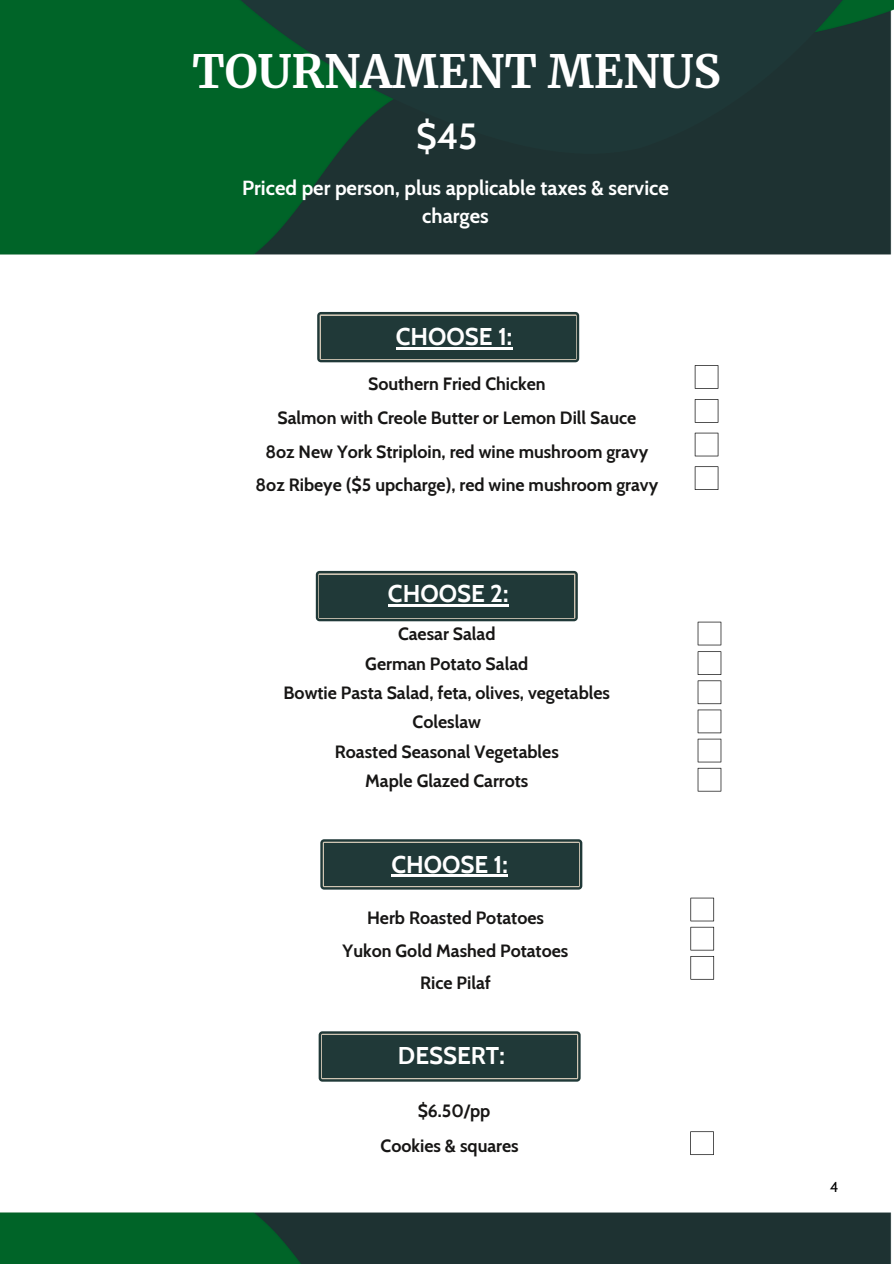
<style>
.page{position:relative;width:894px;height:1264px;background:#fff}
.page>*{position:absolute;margin:0;border:0;box-sizing:border-box;transform-origin:0 0}
.t1{font:700 45.3px "Merriweather";color:#fff}
.t2{font:600 35.4px "Cabin";color:#fff}
.t3{font:700 24.15px "Cabin";color:#fff}
.t4{font:700 20.25px/28.3px "Cabin";color:#fff;text-align:center}
.t5{font:700 17.7px "Cabin";color:#171615}
.t6{font:14.4px "Cabin";color:#000}
</style>
<div class="page">
<svg style="left:694px;top:365px;width:24px;height:24px"></svg>
<svg style="left:694px;top:399px;width:24px;height:24px"></svg>
<svg style="left:694px;top:433px;width:24px;height:23px"></svg>
<svg style="left:694px;top:466px;width:24px;height:24px"></svg>
<svg style="left:697px;top:621px;width:24px;height:24px"></svg>
<svg style="left:697px;top:651px;width:24px;height:111px"></svg>
<svg style="left:697px;top:768px;width:24px;height:23px"></svg>
<svg style="left:690px;top:897px;width:23px;height:53px"></svg>
<svg style="left:690px;top:956px;width:23px;height:23px"></svg>
<svg style="left:690px;top:1131px;width:23px;height:23px"></svg>
<img style="left:0;top:1212px;width:892px;height:51px">
<div style="left:316px;top:571px;width:261px;height:50px;background:#203938;border-radius:4px"></div>
<svg style="left:318px;top:573px;width:257px;height:46px"></svg>
<div style="left:319px;top:574px;width:255px;height:43px;background:#203938"></div>
<hr style="left:388px;top:604px;width:120px;height:2px;background:#fff">
<div style="left:317px;top:312px;width:262px;height:50px;background:#203938;border-radius:4px"></div>
<svg style="left:319px;top:314px;width:257px;height:46px"></svg>
<div style="left:321px;top:316px;width:254px;height:42px;background:#203938"></div>
<hr style="left:395px;top:347px;width:117px;height:2px;background:#fff">
<img style="left:0;top:0;width:893px;height:255px">
<svg style="left:320px;top:839px;width:262px;height:50px"></svg>
<svg style="left:323px;top:841px;width:256px;height:46px"></svg>
<div style="left:324px;top:843px;width:254px;height:42px;background:#203938"></div>
<hr style="left:391px;top:874px;width:117px;height:3px;background:#fff">
<svg style="left:318px;top:1031px;width:262px;height:50px"></svg>
<svg style="left:321px;top:1033px;width:257px;height:46px"></svg>
<div style="left:322px;top:1035px;width:254px;height:42px;background:#203938"></div>
<p class="t1" style="left:192px;top:43px;width:529px">TOURNAMENT MENUS</p>
<p class="t2" style="left:416px;top:115px;width:63px">$45</p>
<p class="t4" style="left:242px;top:173px;width:428px">Priced per person, plus applicable taxes &amp; service charges</p>
<p class="t3" style="left:395px;top:321px;width:118px">CHOOSE 1:</p>
<p class="t5" style="left:368px;top:373px;width:179px">Southern Fried Chicken</p>
<h1 class="t5" style="left:277px;top:407px;width:360px">Salmon with Creole Butter or Lemon Dill Sauce</h1>
<h2 class="t5" style="left:265px;top:440px;width:384px">8oz New York Striploin, red wine mushroom gravy</h2>
<h4 class="t5" style="left:255px;top:474px;width:404px">8oz Ribeye ($5 upcharge), red wine mushroom gravy</h4>
<p class="t3" style="left:388px;top:578px;width:122px">CHOOSE 2:</p>
<p class="t5" style="left:398px;top:623px;width:99px">Caesar Salad</p>
<p class="t5" style="left:365px;top:652px;width:164px">German Potato Salad</p>
<p class="t5" style="left:283px;top:682px;width:328px">Bowtie Pasta Salad, feta, olives, vegetables</p>
<p class="t5" style="left:412px;top:711px;width:70px">Coleslaw</p>
<p class="t5" style="left:335px;top:740px;width:225px">Roasted Seasonal Vegetables</p>
<p class="t5" style="left:365px;top:769px;width:165px">Maple Glazed Carrots</p>
<p class="t3" style="left:391px;top:849px;width:118px">CHOOSE 1:</p>
<p class="t5" style="left:367px;top:906px;width:178px">Herb Roasted Potatoes</p>
<h3 class="t5" style="left:342px;top:939px;width:227px">Yukon Gold Mashed Potatoes</h3>
<p class="t5" style="left:420px;top:972px;width:72px">Rice Pilaf</p>
<p class="t3" style="left:398px;top:1040px;width:108px">DESSERT:</p>
<p class="t5" style="left:417px;top:1099px;width:74px">$6.50/pp</p>
<p class="t5" style="left:380px;top:1134px;width:139px">Cookies &amp; squares</p>
<h3 class="t6" style="left:829px;top:1178px;width:10px">4</h3>
</div>
